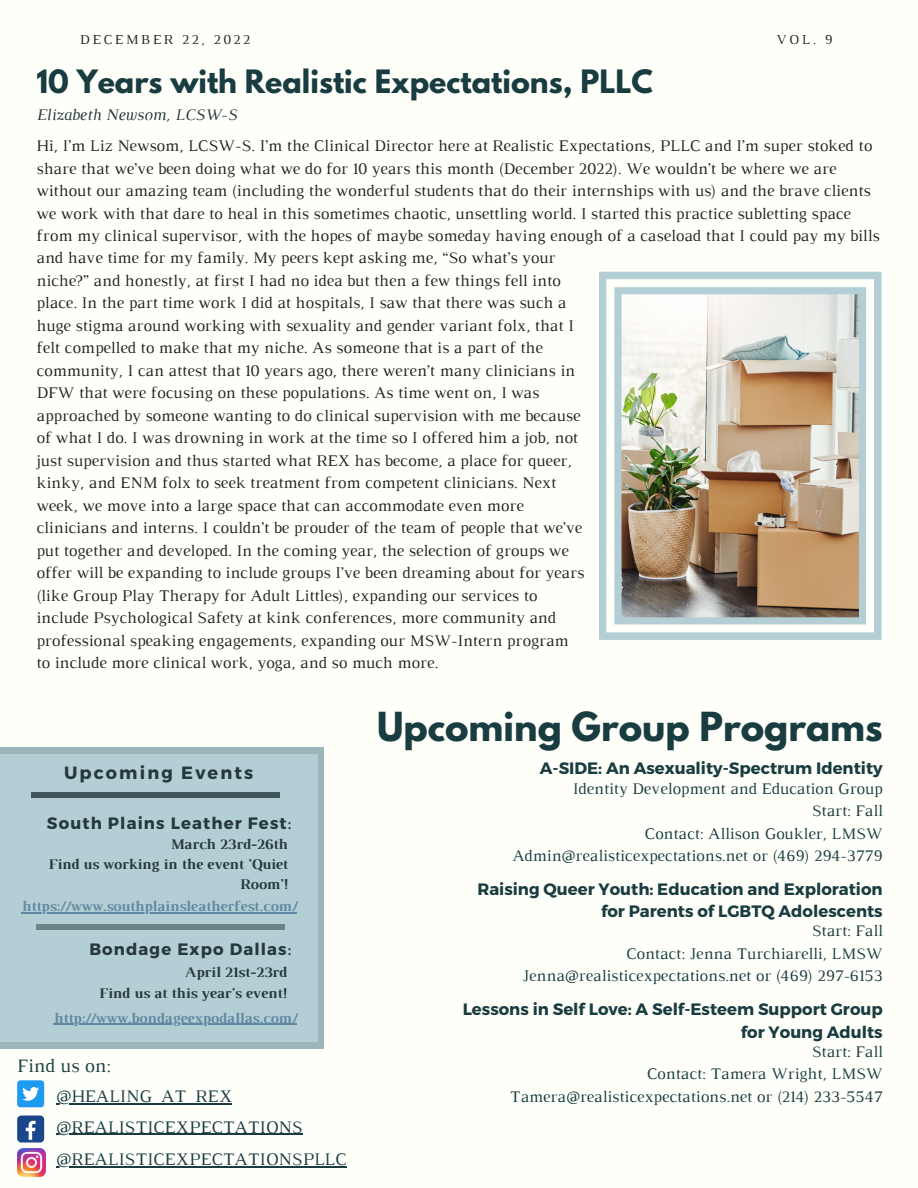
<style>
.page{position:relative;width:918px;height:1188px;background:#fffff9}
.page>*{position:absolute;margin:0;border:0;box-sizing:border-box;transform-origin:0 0}
.t1{font:700 35.55px "League Spartan";color:#193c41}
.t2{font:700 28.5px "League Spartan";color:#193c41}
.t3{font:19.35px "Luthier";color:#193c41}
.t4{font:18px/30.2px "Luthier";color:#193c41}
.t5{font:700 17.7px "Montserrat";letter-spacing:.12em;color:#25383b}
.t6{font:16.5px/22.5px "Luthier";color:#222}
.t7{font:16.5px/22.5px "Luthier";color:#193c41;text-align:right}
.t8{font:700 16.5px/22.5px "Montserrat";color:#193c41;text-align:right}
.t9{font:700 16.5px "Montserrat";letter-spacing:.07em;color:#25383b}
.t10{font:italic 16.5px "Luthier";color:#25383b}
.t11{font:700 15px/20.2px "Luthier";color:#25383b;text-align:right}
.t12{font:700 15px "Luthier";color:#6088a2}
.t13{font:13.95px "Luthier";letter-spacing:.18em;color:#222}
.s1{font-weight:400}
</style>
<div class="page">
<div style="left:0;top:747px;width:323px;height:301px;background:#9bb5bb"></div>
<div style="left:0;top:755px;width:317px;height:287px;background:#b3ced4"></div>
<div style="left:36px;top:924px;width:249px;height:6px;background:#6b8286"></div>
<div style="left:17px;top:1080px;width:27px;height:27px;background:#1d9bf0;border-radius:3px"></div>
<svg style="left:22px;top:1087px;width:17px;height:14px"></svg>
<div style="left:17px;top:1116px;width:27px;height:27px;background:#1a4789;border-radius:4px"></div>
<svg style="left:26px;top:1121px;width:10px;height:19px"></svg>
<img style="left:17px;top:1148px;width:28px;height:28px">
<div style="left:31px;top:793px;width:249px;height:5px;background:#415659"></div>
<img style="left:599px;top:272px;width:283px;height:368px">
<hr style="left:56px;top:1104px;width:176px;height:1px;background:#193c41">
<hr style="left:56px;top:1134px;width:247px;height:1px;background:#193c41">
<hr style="left:56px;top:1166px;width:291px;height:1px;background:#193c41">
<hr style="left:22px;top:912px;width:275px;height:1px;background:#6088a2">
<hr style="left:54px;top:1024px;width:243px;height:1px;background:#6088a2">
<p class="t13" style="left:80px;top:34px;width:172px">DECEMBER 22, 2022</p>
<p class="t13" style="left:777px;top:34px;width:57px">VOL. 9</p>
<h2 class="t2" style="left:36px;top:67px;width:618px">10 Years with Realistic Expectations, PLLC</h2>
<p class="t10" style="left:36px;top:109px;width:202px">Elizabeth Newsom, LCSW-S</p>
<p class="t6" style="left:36px;top:136px;width:845px">Hi, I’m Liz Newsom, LCSW-S. I’m the Clinical Director here at Realistic Expectations, PLLC and I’m super stoked to share that we’ve been doing what we do for 10 years this month (December 2022). We wouldn’t be where we are without our amazing team (including the wonderful students that do their internships with us) and the brave clients we work with that dare to heal in this sometimes chaotic, unsettling world. I started this practice subletting space from my clinical supervisor, with the hopes of maybe someday having enough of a caseload that I could pay my bills</p>
<p class="t6" style="left:36px;top:248px;width:549px">and have time for my family. My peers kept asking me, “So what’s your niche?” and honestly, at first I had no idea but then a few things fell into place. In the part time work I did at hospitals, I saw that there was such a huge stigma around working with sexuality and gender variant folx, that I felt compelled to make that my niche. As someone that is a part of the community, I can attest that 10 years ago, there weren’t many clinicians in DFW that were focusing on these populations. As time went on, I was approached by someone wanting to do clinical supervision with me because of what I do. I was drowning in work at the time so I offered him a job, not just supervision and thus started what REX has become, a place for queer, kinky, and ENM folx to seek treatment from competent clinicians. Next week, we move into a large space that can accommodate even more clinicians and interns. I couldn’t be prouder of the team of people that we’ve put together and developed. In the coming year, the selection of groups we offer will be expanding to include groups I’ve been dreaming about for years (like Group Play Therapy for Adult Littles), expanding our services to include Psychological Safety at kink conferences, more community and professional speaking engagements, expanding our MSW-Intern program to include more clinical work, yoga, and so much more.</p>
<p class="t5" style="left:64px;top:761px;width:191px">Upcoming Events</p>
<p class="t9" style="left:47px;top:813px;width:246px">South Plains Leather Fest<span class="s1">:</span></p>
<p class="t11" style="left:48px;top:835px;width:241px">March 23rd-26th<br>Find us working in the event 'Quiet<br>Room'!</p>
<p class="t12" style="left:22px;top:901px;width:277px">https://www.southplainsleatherfest.com/</p>
<p class="t9" style="left:89px;top:939px;width:204px">Bondage Expo Dallas<span class="s1">:</span></p>
<p class="t11" style="left:99px;top:963px;width:189px">April 21st-23rd<br>Find us at this year's event!</p>
<p class="t12" style="left:54px;top:1012px;width:245px">http://www.bondageexpodallas.com/</p>
<p class="t3" style="left:17px;top:1058px;width:95px">Find us on:</p>
<p class="t4" style="left:56px;top:1083px;width:248px">@HEALING_AT_REX @REALISTICEXPECTATIONS</p>
<p class="t4" style="left:56px;top:1146px;width:292px">@REALISTICEXPECTATIONSPLLC</p>
<h1 class="t1" style="left:377px;top:709px;width:507px">Upcoming Group Programs</h1>
<p class="t8" style="left:540px;top:756px;width:344px">A-SIDE: An Asexuality-Spectrum Identity</p>
<p class="t7" style="left:512px;top:778px;width:372px">Identity Development and Education Group<br>Start: Fall<br>Contact: Allison Goukler, LMSW Admin@realisticexpectations.net or (469) 294-3779</p>
<p class="t8" style="left:477px;top:877px;width:407px">Raising Queer Youth: Education and Exploration for Parents of LGBTQ Adolescents</p>
<p class="t7" style="left:523px;top:921px;width:362px">Start: Fall<br>Contact: Jenna Turchiarelli, LMSW<br>Jenna@realisticexpectations.net or (469) 297-6153</p>
<p class="t8" style="left:463px;top:997px;width:422px">Lessons in Self Love: A Self-Esteem Support Group for Young Adults</p>
<p class="t7" style="left:510px;top:1041px;width:374px">Start: Fall<br>Contact: Tamera Wright, LMSW<br>Tamera@realisticexpectations.net or (214) 233-5547</p>
</div>
